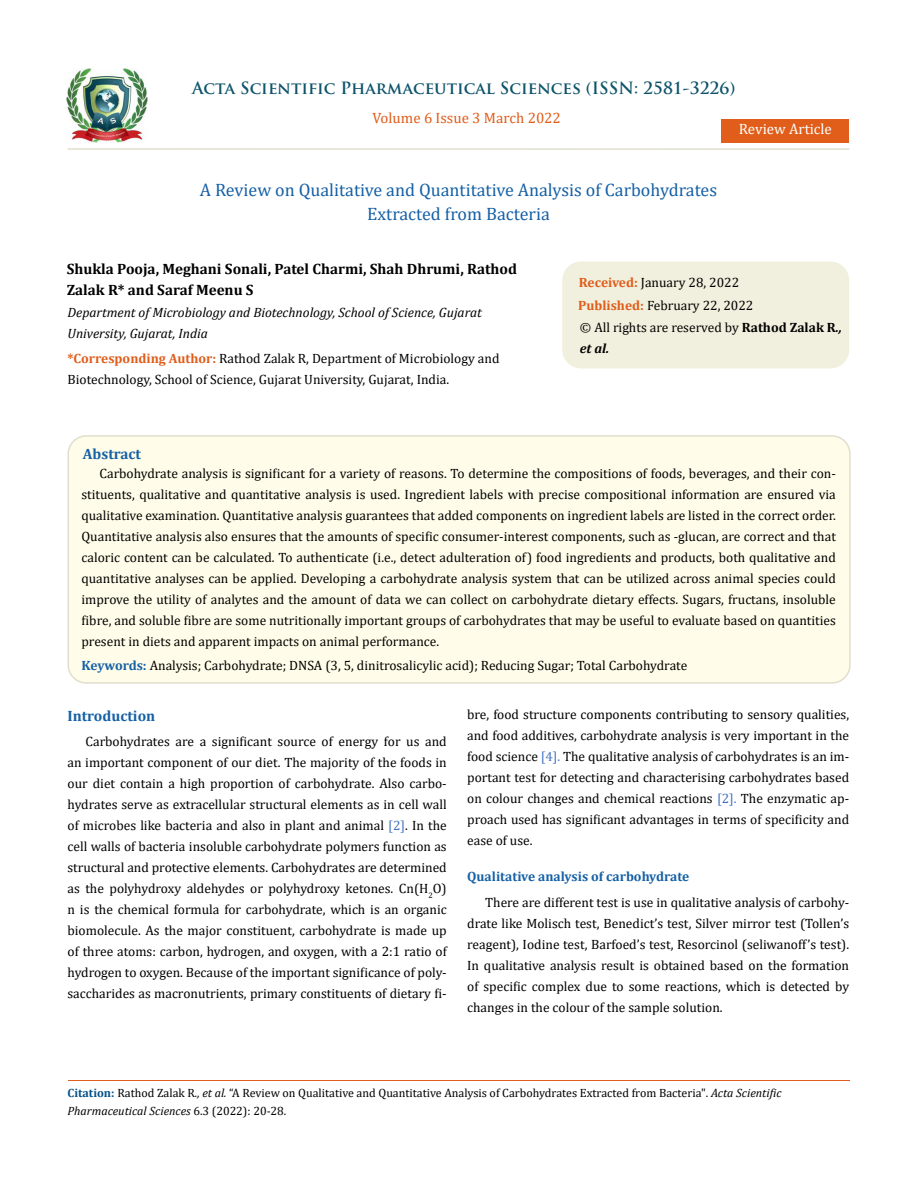
<style>
.page{position:relative;width:917px;height:1188px;background:#fff}
.page>*{position:absolute;margin:0;border:0;box-sizing:border-box;transform-origin:0 0}
.t1{font:18px/24px "Cambria";color:#1560a6;text-align:center}
.t2{font:700 16.5px "Trajan Pro";color:#0e546a}
.t3{font:700 15px/21px "Cambria";color:#000}
.t4{font:15px "Cambria";color:#e05d1a}
.t5{font:700 15px "Cambria";color:#1560a6}
.t6{font:15px "Cambria";color:#fff}
.t7{font:13.5px/21px "Cambria";color:#000;text-align:justify}
.t8{font:italic 13.5px/21px "Cambria";color:#000}
.t9{font:700 13.5px "Cambria";color:#1560a6}
.t10{font:12px/18px "Cambria";color:#000}
.s1{font-weight:700;color:#e05d1a}
.s2{font-weight:700}
.s3{font-weight:700;font-style:italic}
.s4{font-weight:700;color:#1560a6}
.s5{color:#4472c4}
.s6{font-weight:700;color:#035089}
.s7{font-style:italic}
</style>
<div class="page">
<img style="left:67px;top:68px;width:80px;height:74px">
<div style="left:721px;top:119px;width:128px;height:23px;background:#e05d1a"></div>
<div style="left:563px;top:262px;width:285px;height:106px;background:#f1f0de;border-radius:18px"></div>
<div style="left:562px;top:262px;width:287px;height:106px;border:2px solid #f1f0de;border-radius:18px"></div>
<div style="left:68px;top:436px;width:781px;height:247px;background:#fffde9;border-radius:18px"></div>
<div style="left:67px;top:435px;width:783px;height:249px;border:2px solid #e0dfcd;border-radius:18px"></div>
<hr style="left:68px;top:1081px;width:781px;height:1px;background:#e05d1a">
<hr style="left:67px;top:148px;width:782px;height:2px;background:#e0dfcd">
<p class="t2" style="left:192px;top:77px;width:545px">Acta Scientific Pharmaceutical Sciences (ISSN: 2581-3226)</p>
<p class="t4" style="left:372px;top:109px;width:190px">Volume 6 Issue 3 March 2022</p>
<p class="t6" style="left:739px;top:120px;width:94px">Review Article</p>
<h1 class="t1" style="left:200px;top:178px;width:519px">A Review on Qualitative and Quantitative Analysis of Carbohydrates<br>Extracted from Bacteria</h1>
<p class="t3" style="left:67px;top:258px;width:452px">Shukla Pooja, Meghani Sonali, Patel Charmi, Shah Dhrumi, Rathod<br>Zalak R* and Saraf Meenu S</p>
<p class="t8" style="left:67px;top:302px;width:416px">Department of Microbiology and Biotechnology, School of Science, Gujarat<br>University, Gujarat, India</p>
<p class="t7" style="left:67px;top:348px;width:433px"><span class="s1">*Corresponding Author:</span> Rathod Zalak R, Department of Microbiology and<br>Biotechnology, School of Science, Gujarat University, Gujarat, India.</p>
<p class="t7" style="left:578px;top:271px;width:177px;line-height:23px"><span class="s1">Received:</span> January 28, 2022<br><span class="s1">Published:</span> February 22, 2022</p>
<p class="t7" style="left:580px;top:316px;width:263px">© All rights are reserved by <span class="s2">Rathod Zalak R</span><span class="s3">., et al.</span></p>
<p class="t5" style="left:83px;top:444px;width:60px">Abstract</p>
<p class="t7" style="left:81px;top:462px;width:756px;text-indent:18px">Carbohydrate analysis is significant for a variety of reasons. To determine the compositions of foods, beverages, and their con&shy;stituents, qualitative and quantitative analysis is used. Ingredient labels with precise compositional information are ensured via qualitative examination. Quantitative analysis guarantees that added components on ingredient labels are listed in the correct order.<br>Quantitative analysis also ensures that the amounts of specific consumer-interest components, such as -glucan, are correct and that caloric content can be calculated. To authenticate (i.e., detect adulteration of) food ingredients and products, both qualitative and quantitative analyses can be applied. Developing a carbohydrate analysis system that can be utilized across animal species could improve the utility of analytes and the amount of data we can collect on carbohydrate dietary effects. Sugars, fructans, insoluble fibre, and soluble fibre are some nutritionally important groups of carbohydrates that may be useful to evaluate based on quantities present in diets and apparent impacts on animal performance.</p>
<p class="t7" style="left:81px;top:654px;width:607px"><span class="s4">Keywords:</span> Analysis; Carbohydrate; DNSA (3, 5, dinitrosalicylic acid); Reducing Sugar; Total Carbohydrate</p>
<p class="t5" style="left:67px;top:705px;width:89px">Introduction</p>
<p class="t7" style="left:67px;top:731px;width:381px;text-indent:18px">Carbohydrates are a significant source of energy for us and an important component of our diet. The majority of the foods in our diet contain a high proportion of carbohydrate. Also carbo&shy;hydrates serve as extracellular structural elements as in cell wall of microbes like bacteria and also in plant and animal <span class="s5">[2]</span>. In the cell walls of bacteria insoluble carbohydrate polymers function as structural and protective elements. Carbohydrates are determined as the polyhydroxy aldehydes or polyhydroxy ketones. Cn(H<sub>2</sub>O) n is the chemical formula for carbohydrate, which is an organic biomolecule. As the major constituent, carbohydrate is made up of three atoms: carbon, hydrogen, and oxygen, with a 2:1 ratio of hydrogen to oxygen. Because of the important significance of poly&shy;saccharides as macronutrients, primary constituents of dietary fi-</p>
<p class="t7" style="left:467px;top:704px;width:383px">bre, food structure components contributing to sensory qualities, and food additives, carbohydrate analysis is very important in the food science <span class="s5">[4].</span> The qualitative analysis of carbohydrates is an im&shy;portant test for detecting and characterising carbohydrates based on colour changes and chemical reactions <span class="s5">[2].</span> The enzymatic ap&shy;proach used has significant advantages in terms of specificity and ease of use.</p>
<p class="t9" style="left:467px;top:867px;width:223px">Qualitative analysis of carbohydrate</p>
<p class="t7" style="left:467px;top:892px;width:383px;text-indent:18px">There are different test is use in qualitative analysis of carbohy&shy;drate like Molisch test, Benedict’s test, Silver mirror test (Tollen’s reagent), Iodine test, Barfoed’s test, Resorcinol (seliwanoff’s test).<br>In qualitative analysis result is obtained based on the formation of specific complex due to some reactions, which is detected by changes in the colour of the sample solution.</p>
<p class="t10" style="left:68px;top:1084px;width:715px"><span class="s6">Citation:</span> Rathod Zalak R<span class="s7">., et al.</span> “A Review on Qualitative and Quantitative Analysis of Carbohydrates Extracted from Bacteria". <span class="s7">Acta Scientific<br>Pharmaceutical Sciences</span> 6.3 (2022): 20-28.</p>
</div>
